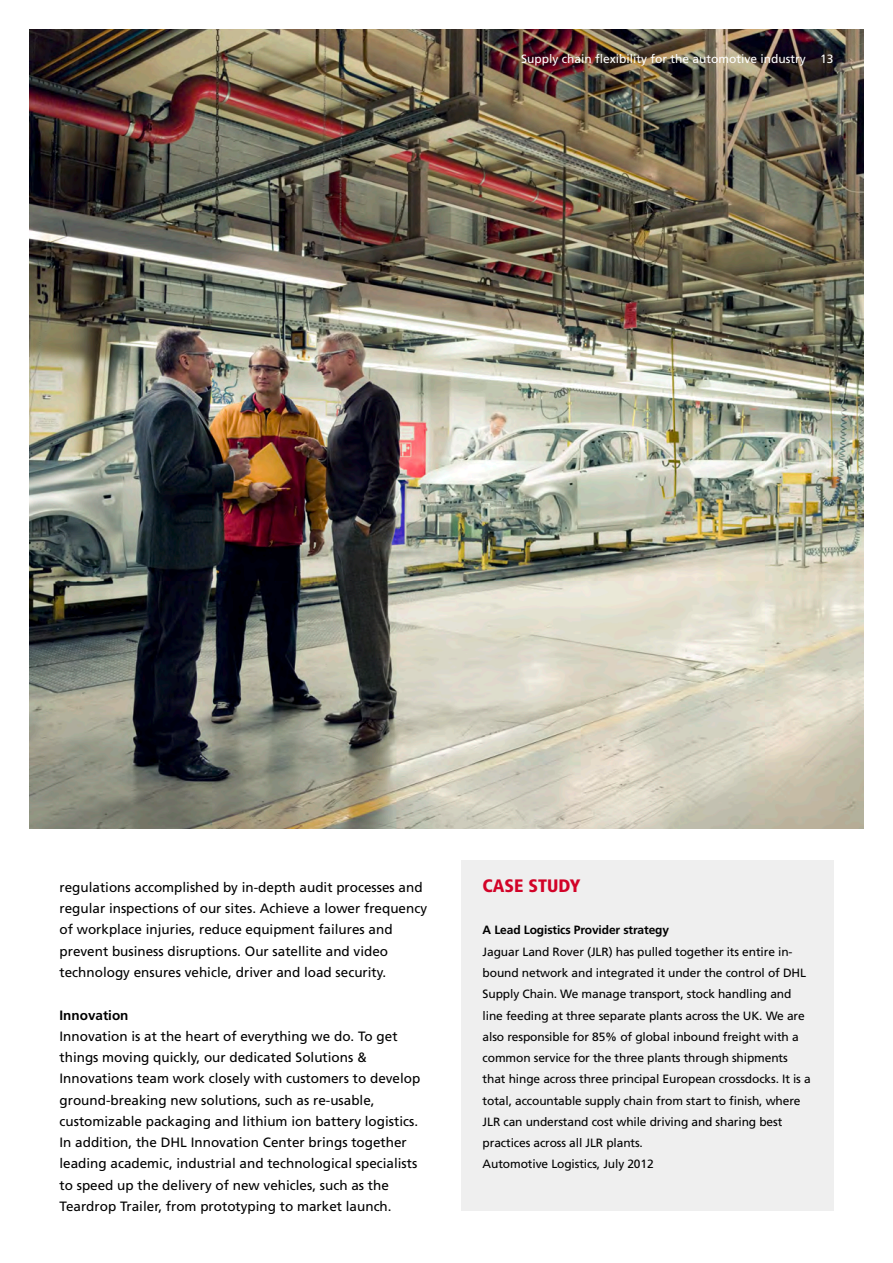
<style>
.page{position:relative;width:893px;height:1263px;background:#fff}
.page>*{position:absolute;margin:0;border:0;box-sizing:border-box;transform-origin:0 0}
.t1{font:900 condensed 18px "Frutiger LT Std";color:#d20328}
.t2{font:13.5px/21.3px "Frutiger LT Std";color:#000}
.t3{font:700 13.5px "Frutiger LT Std";color:#000}
.t4{font:12px/21.3px "Frutiger LT Std";letter-spacing:-.01em;color:#000}
.t5{font:12px "Frutiger LT Std";color:#fff}
.t6{font:700 12px "Frutiger LT Std";letter-spacing:-.01em;color:#000}
</style>
<div class="page">
<img style="left:30px;top:30px;width:833px;height:798px">
<div style="left:461px;top:860px;width:372px;height:351px;background:#efefef"></div>
<p class="t5" style="left:521px;top:51px;width:314px">Supply chain flexibility for the automotive industry 13</p>
<p class="t2" style="left:60px;top:877px;width:369px">regulations accomplished by in-depth audit processes and regular inspections of our sites. Achieve a lower frequency of workplace injuries, reduce equipment failures and prevent business disruptions. Our satellite and video technology ensures vehicle, driver and load security.</p>
<p class="t3" style="left:60px;top:1007px;width:71px">Innovation</p>
<p class="t2" style="left:60px;top:1025px;width:362px">Innovation is at the heart of everything we do. To get things moving quickly, our dedicated Solutions &amp; Innovations team work closely with customers to develop ground-breaking new solutions, such as re-usable, customizable packaging and lithium ion battery logistics.<br>In addition, the DHL Innovation Center brings together leading academic, industrial and technological specialists to speed up the delivery of new vehicles, such as the Teardrop Trailer, from prototyping to market launch.</p>
<h1 class="t1" style="left:483px;top:875px;width:99px">CASE STUDY</h1>
<p class="t6" style="left:483px;top:923px;width:188px">A Lead Logistics Provider strategy</p>
<p class="t4" style="left:483px;top:941px;width:330px">Jaguar Land Rover (JLR) has pulled together its entire in&shy;bound network and integrated it under the control of DHL Supply Chain. We manage transport, stock handling and line feeding at three separate plants across the UK. We are also responsible for 85% of global inbound freight with a common service for the three plants through shipments that hinge across three principal European crossdocks. It is a total, accountable supply chain from start to finish, where JLR can understand cost while driving and sharing best practices across all JLR plants.<br>Automotive Logistics, July 2012</p>
</div>
